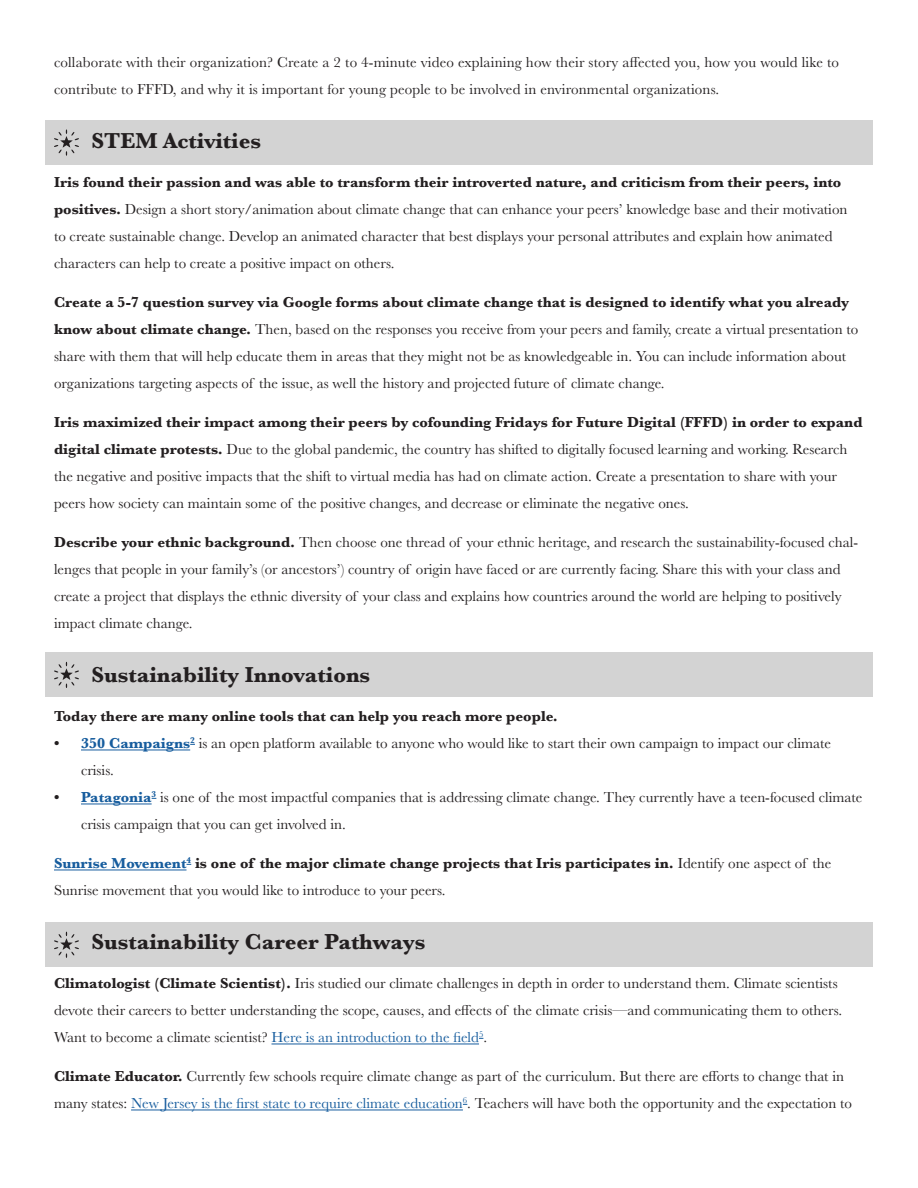
<style>
.page{position:relative;width:918px;height:1188px;background:#fff}
.page>*{position:absolute;margin:0;border:0;box-sizing:border-box;transform-origin:0 0}
.t1{font:700 22.5px "Baskerville";color:#231f20}
.t2{font:15px/27px "Baskerville";color:#231f20}
.t3{font:700 15px "Baskerville";color:#231f20}
.s1{font-weight:700}
.s2{font-weight:700;color:#175d9e}
.s3{color:#175d9e}
</style>
<div class="page">
<div style="left:45px;top:120px;width:828px;height:45px;background:#d3d3d3"></div>
<div style="left:45px;top:653px;width:828px;height:44px;background:#d3d3d3"></div>
<hr style="left:81px;top:750px;width:109px;height:1px;background:#175d9e">
<hr style="left:81px;top:804px;width:71px;height:1px;background:#175d9e">
<hr style="left:54px;top:870px;width:133px;height:1px;background:#175d9e">
<hr style="left:272px;top:1044px;width:207px;height:1px;background:#175d9e">
<hr style="left:131px;top:1110px;width:332px;height:1px;background:#175d9e">
<svg style="left:54px;top:129px;width:25px;height:27px"></svg>
<svg style="left:54px;top:662px;width:25px;height:26px"></svg>
<div style="left:45px;top:922px;width:828px;height:45px;background:#d3d3d3"></div>
<svg style="left:54px;top:932px;width:25px;height:26px"></svg>
<p class="t2" style="left:54px;top:49px;width:787px">collaborate with their organization? Create a 2 to 4-minute video explaining how their story affected you, how you would like to contribute to FFFD, and why it is important for young people to be involved in environmental organizations.</p>
<p class="t1" style="left:92px;top:125px;width:171px">STEM Activities</p>
<p class="t2" style="left:54px;top:169px;width:795px"><span class="s1">Iris found their passion and was able to transform their introverted nature, and criticism from their peers, into positives.</span> Design a short story/animation about climate change that can enhance your peers’ knowledge base and their motivation to create sustainable change. Develop an animated character that best displays your personal attributes and explain how animated characters can help to create a positive impact on others.</p>
<p class="t2" style="left:54px;top:289px;width:806px"><span class="s1">Create a 5-7 question survey via Google forms about climate change that is designed to identify what you already know about climate change.</span> Then, based on the responses you receive from your peers and family, create a virtual presentation to share with them that will help educate them in areas that they might not be as knowledgeable in. You can include information about organizations targeting aspects of the issue, as well the history and projected future of climate change.</p>
<p class="t2" style="left:54px;top:409px;width:810px"><span class="s1">Iris maximized their impact among their peers by cofounding Fridays for Future Digital (FFFD) in order to expand digital climate protests.</span> Due to the global pandemic, the country has shifted to digitally focused learning and working. Research the negative and positive impacts that the shift to virtual media has had on climate action. Create a presentation to share with your peers how society can maintain some of the positive changes, and decrease or eliminate the negative ones.</p>
<p class="t2" style="left:54px;top:529px;width:806px"><span class="s1">Describe your ethnic background.</span> Then choose one thread of your ethnic heritage, and research the sustainability-focused chal&shy;lenges that people in your family’s (or ancestors’) country of origin have faced or are currently facing. Share this with your class and create a project that displays the ethnic diversity of your class and explains how countries around the world are helping to positively impact climate change.</p>
<p class="t1" style="left:92px;top:659px;width:280px">Sustainability Innovations</p>
<p class="t3" style="left:54px;top:706px;width:505px">Today there are many online tools that can help you reach more people.</p>
<p class="t2" style="left:81px;top:730px;width:752px;text-indent:-27px"><span class="s1">•</span> <span class="s2">350 Campaigns</span><sup>2</sup> is an open platform available to anyone who would like to start their own campaign to impact our climate crisis.</p>
<p class="t2" style="left:81px;top:784px;width:783px;text-indent:-27px"><span class="s1">•</span> <span class="s2">Patagonia</span><sup>3</sup> is one of the most impactful companies that is addressing climate change. They currently have a teen-focused climate crisis campaign that you can get involved in.</p>
<p class="t2" style="left:54px;top:850px;width:779px"><span class="s2">Sunrise Movement</span><sup>4</sup> <span class="s1">is one of the major climate change projects that Iris participates in.</span> Identify one aspect of the<br>Sunrise movement that you would like to introduce to your peers.</p>
<p class="t1" style="left:92px;top:926px;width:336px">Sustainability Career Pathways</p>
<p class="t2" style="left:54px;top:970px;width:790px"><span class="s1">Climatologist (Climate Scientist).</span> Iris studied our climate challenges in depth in order to understand them. Climate scientists devote their careers to better understanding the scope, causes, and effects of the climate crisis—and communicating them to others.<br>Want to become a climate scientist? <span class="s3">Here is an introduction to the field</span><sup>5</sup>.</p>
<p class="t2" style="left:54px;top:1063px;width:799px"><span class="s1">Climate Educator.</span> Currently few schools require climate change as part of the curriculum. But there are efforts to change that in many states: <span class="s3">New Jersey is the first state to require climate education</span><sup>6</sup>. Teachers will have both the opportunity and the expectation to</p>
</div>
